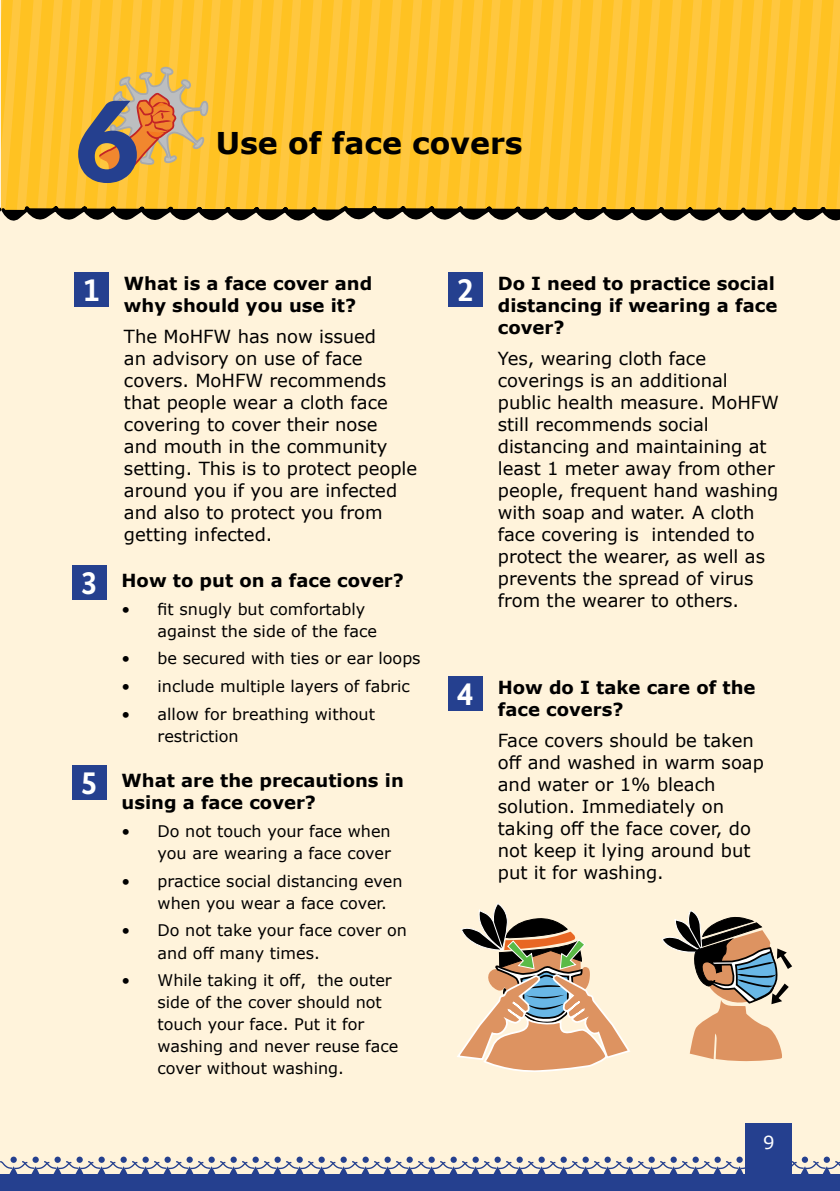
<style>
.page{position:relative;width:840px;height:1191px;background:#fff}
.page>*{position:absolute;margin:0;border:0;box-sizing:border-box;transform-origin:0 0}
.t1{font:900 111.4px "Lato";color:#25408f}
.t2{font:700 33.2px "Bundes Sans";color:#fff}
.t3{font:700 30px "Verdana";color:#000}
.t4{font:18px/22px "Verdana";color:#000}
.t5{font:700 18px/22px "Verdana";color:#000}
.t6{font:18px "Verdana";color:#fff}
.t7{font:16px/22px "Verdana";color:#000}
</style>
<div class="page">
<div style="left:0;top:0;width:839px;height:1191px;background:#fff3db"></div>
<svg style="left:0;top:1156px;width:839px;height:18px"></svg>
<div style="left:745px;top:1123px;width:46px;height:66px;background:#25408f"></div>
<div style="left:0;top:1174px;width:541px;height:17px;background:#25408f"></div>
<div style="left:503px;top:1174px;width:336px;height:17px;background:#25408f"></div>
<div style="left:74px;top:272px;width:35px;height:34px;background:#25408f"></div>
<div style="left:448px;top:272px;width:34px;height:34px;background:#25408f"></div>
<div style="left:448px;top:676px;width:34px;height:34px;background:#25408f"></div>
<svg style="left:0;top:0;width:839px;height:221px;background:#f3bb31"></svg>
<div style="left:72px;top:565px;width:34px;height:34px;background:#25408f"></div>
<div style="left:72px;top:765px;width:34px;height:34px;background:#25408f"></div>
<svg style="left:662px;top:910px;width:129px;height:151px"></svg>
<svg style="left:457px;top:903px;width:173px;height:169px"></svg>
<h1 class="t1" style="left:74px;top:76px;width:66px">6</h1>
<h3 class="t3" style="left:215px;top:122px;width:308px">Use of face covers</h3>
<p class="t5" style="left:124px;top:272px;width:250px">What is a face cover and why should you use it?</p>
<p class="t4" style="left:124px;top:325px;width:295px">The MoHFW has now issued<br>an advisory on use of face covers. MoHFW recommends that people wear a cloth face covering to cover their nose<br>and mouth in the community setting. This is to protect people around you if you are infected and also to protect you from getting infected.</p>
<h2 class="t2" style="left:83px;top:269px;width:18px">1</h2>
<p class="t5" style="left:497px;top:272px;width:281px">Do I need to practice social distancing if wearing a face cover?</p>
<p class="t4" style="left:497px;top:347px;width:282px">Yes, wearing cloth face coverings is an additional public health measure. MoHFW still recommends social distancing and maintaining at least 1 meter away from other people, frequent hand washing with soap and water. A cloth face covering is intended to protect the wearer, as well as prevents the spread of virus from the wearer to others.</p>
<h2 class="t2" style="left:457px;top:269px;width:18px">2</h2>
<h2 class="t2" style="left:81px;top:562px;width:18px">3</h2>
<p class="t5" style="left:121px;top:569px;width:284px">How to put on a face cover?</p>
<p class="t7" style="left:157px;top:597px;width:221px;text-indent:-36px">• fit snugly but comfortably against the side of the face</p>
<p class="t7" style="left:121px;top:647px;width:300px">• be secured with ties or ear loops</p>
<p class="t7" style="left:121px;top:675px;width:290px">• include multiple layers of fabric</p>
<p class="t7" style="left:157px;top:703px;width:219px;text-indent:-36px">• allow for breathing without restriction</p>
<p class="t5" style="left:121px;top:769px;width:283px">What are the precautions in using a face cover?</p>
<p class="t7" style="left:121px;top:820px;width:271px;text-align:right">• Do not touch your face when you are wearing a face cover</p>
<p class="t7" style="left:157px;top:869px;width:246px;text-indent:-36px">• practice social distancing even when you wear a face cover.</p>
<p class="t7" style="left:157px;top:919px;width:251px;text-indent:-36px">• Do not take your face cover on and off many times.</p>
<p class="t7" style="left:157px;top:969px;width:242px;text-indent:-36px">• While taking it off, the outer side of the cover should not touch your face. Put it for washing and never reuse face cover without washing.</p>
<p class="t5" style="left:497px;top:676px;width:259px">How do I take care of the face covers?</p>
<p class="t4" style="left:497px;top:729px;width:267px">Face covers should be taken off and washed in warm soap and water or 1% bleach solution. Immediately on taking off the face cover, do not keep it lying around but put it for washing.</p>
<h2 class="t2" style="left:457px;top:673px;width:18px">4</h2>
<h2 class="t2" style="left:81px;top:762px;width:18px">5</h2>
<p class="t6" style="left:762px;top:1130px;width:13px">9</p>
</div>
